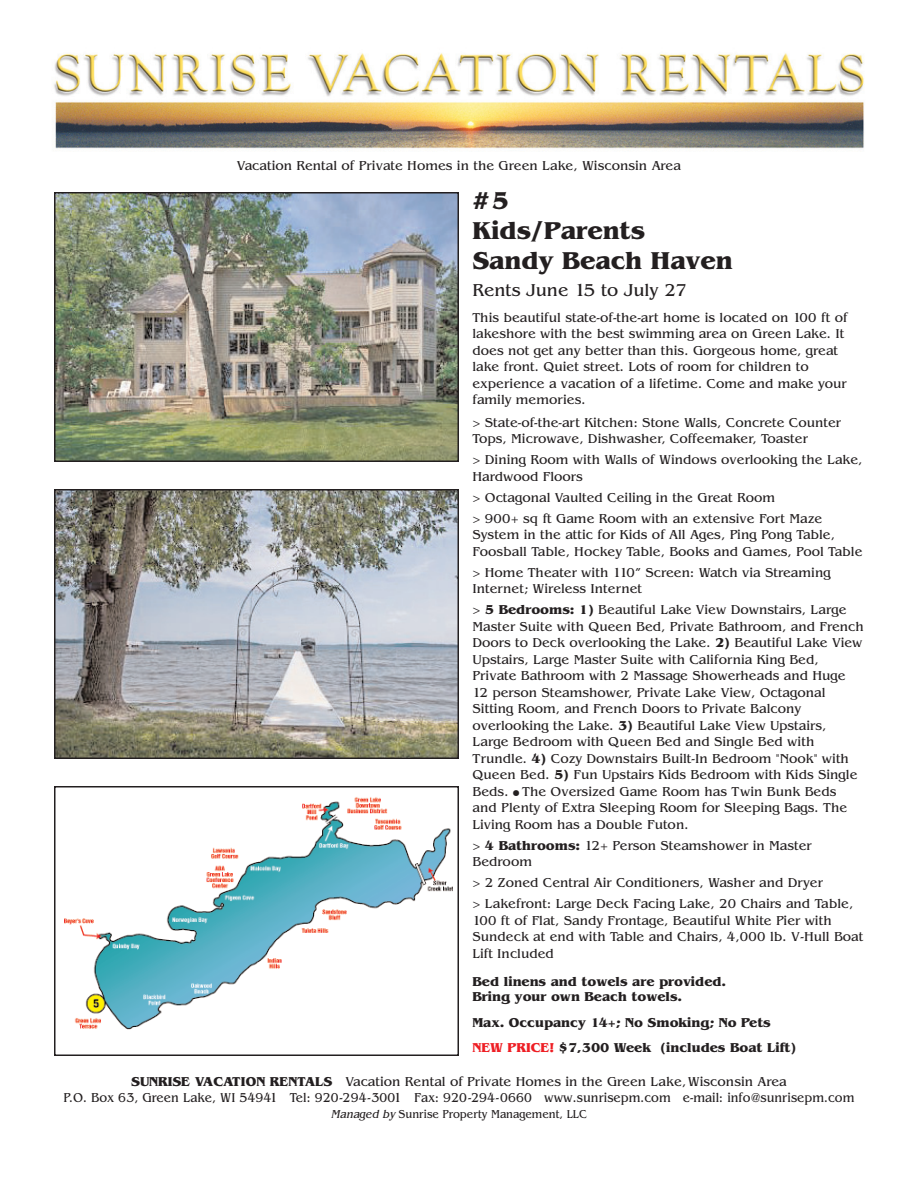
<style>
.page{position:relative;width:918px;height:1188px;background:#fff}
.page>*{position:absolute;margin:0;border:0;box-sizing:border-box;transform-origin:0 0}
.t1{font:700 25.5px/30px "Benguiat";color:#231f20}
.t2{font:18px "Benguiat";color:#231f20}
.t3{font:13.5px/16.5px "Benguiat";color:#231f20}
.t4{font:700 13.5px/15px "Benguiat";color:#231f20}
.t5{font:12px "Benguiat";color:#231f20;scale:.93 1}
.s1{font-weight:700}
.s2{font-weight:700;font-size:18px}
.s3{color:#ee1e24}
.s4{font-style:italic}
</style>
<div class="page">
<img style="left:54px;top:53px;width:810px;height:98px">
<img style="left:57px;top:195px;width:399px;height:264px">
<div style="left:54px;top:192px;width:405px;height:270px;border:2px solid #231f20"></div>
<img style="left:57px;top:492px;width:399px;height:264px">
<div style="left:54px;top:489px;width:405px;height:270px;border:2px solid #231f20"></div>
<img style="left:65px;top:797px;width:388px;height:233px">
<div style="left:54px;top:786px;width:405px;height:270px;border:2px solid #231f20"></div>
<p class="t3" style="left:237px;top:158px;width:446px">Vacation Rental of Private Homes in the Green Lake, Wisconsin Area</p>
<h1 class="t1" style="left:472px;top:188px;width:262px">#5<br>Kids/Parents<br>Sandy Beach Haven</h1>
<h2 class="t2" style="left:472px;top:284px;width:216px">Rents June 15 to July 27</h2>
<p class="t3" style="left:472px;top:310px;width:377px">This beautiful state-of-the-art home is located on 100 ft of lakeshore with the best swimming area on Green Lake. It does not get any better than this. Gorgeous home, great lake front. Quiet street. Lots of room for children to experience a vacation of a lifetime. Come and make your family memories.</p>
<p class="t3" style="left:472px;top:415px;width:370px">&gt; State-of-the-art Kitchen: Stone Walls, Concrete Counter<br>Tops, Microwave, Dishwasher, Coffeemaker, Toaster</p>
<p class="t3" style="left:472px;top:453px;width:392px">&gt; Dining Room with Walls of Windows overlooking the Lake,<br>Hardwood Floors</p>
<p class="t3" style="left:472px;top:488px;width:351px;line-height:21px">&gt; Octagonal Vaulted Ceiling in the Great Room<br>&gt; 900+ sq ft Game Room with an extensive Fort Maze</p>
<p class="t3" style="left:472px;top:528px;width:392px">System in the attic for Kids of All Ages, Ping Pong Table,<br>Foosball Table, Hockey Table, Books and Games, Pool Table</p>
<p class="t3" style="left:472px;top:565px;width:360px">&gt; Home Theater with 110” Screen: Watch via Streaming<br>Internet; Wireless Internet</p>
<p class="t3" style="left:472px;top:603px;width:393px">&gt; <span class="s1">5 Bedrooms: 1)</span> Beautiful Lake View Downstairs, Large Master Suite with Queen Bed, Private Bathroom, and French Doors to Deck overlooking the Lake. <span class="s1">2)</span> Beautiful Lake View Upstairs, Large Master Suite with California King Bed, Private Bathroom with 2 Massage Showerheads and Huge 12 person Steamshower, Private Lake View, Octagonal Sitting Room, and French Doors to Private Balcony overlooking the Lake. <span class="s1">3)</span> Beautiful Lake View Upstairs, Large Bedroom with Queen Bed and Single Bed with Trundle. <span class="s1">4)</span> Cozy Downstairs Built-In Bedroom "Nook" with Queen Bed. <span class="s1">5)</span> Fun Upstairs Kids Bedroom with Kids Single Beds. <span class="s2">•</span> The Oversized Game Room has Twin Bunk Beds and Plenty of Extra Sleeping Room for Sleeping Bags. The Living Room has a Double Futon.</p>
<p class="t3" style="left:472px;top:838px;width:341px">&gt; <span class="s1">4 Bathrooms:</span> 12+ Person Steamshower in Master<br>Bedroom</p>
<p class="t3" style="left:472px;top:874px;width:382px;line-height:21px">&gt; 2 Zoned Central Air Conditioners, Washer and Dryer<br>&gt; Lakefront: Large Deck Facing Lake, 20 Chairs and Table,</p>
<p class="t3" style="left:472px;top:913px;width:392px">100 ft of Flat, Sandy Frontage, Beautiful White Pier with<br>Sundeck at end with Table and Chairs, 4,000 lb. V-Hull Boat<br>Lift Included</p>
<p class="t4" style="left:472px;top:976px;width:255px">Bed linens and towels are provided.<br>Bring your own Beach towels.</p>
<p class="t4" style="left:472px;top:1011px;width:326px;line-height:25.5px">Max. Occupancy 14+; No Smoking; No Pets<br><span class="s3">NEW PRICE!</span> $7,300 Week (includes Boat Lift)</p>
<p class="t3" style="left:63px;top:1075px;width:793px;text-align:center"><span class="s1">SUNRISE VACATION RENTALS</span> Vacation Rental of Private Homes in the Green Lake‚Wisconsin Area<br>P.O. Box 63, Green Lake, WI 54941 Tel: 920-294-3001 Fax: 920-294-0660 www.sunrisepm.com e-mail: info@sunrisepm.com</p>
<p class="t5" style="left:331px;top:1109px;width:277px"><span class="s4">Managed by</span> Sunrise Property Management, LLC</p>
</div>
